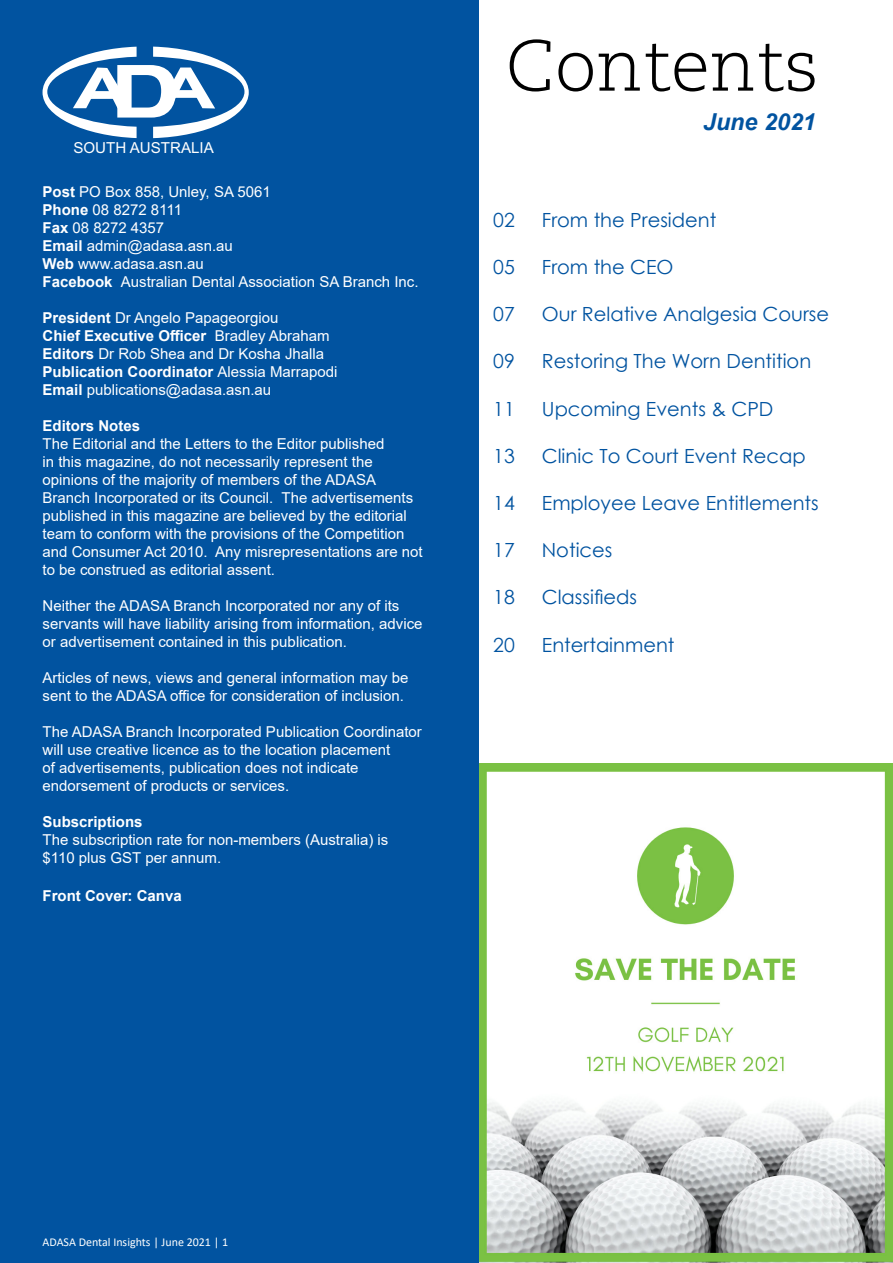
<style>
.page{position:relative;width:893px;height:1263px;background:#fff}
.page>*{position:absolute;margin:0;border:0;box-sizing:border-box;transform-origin:0 0}
.t1{font:300 72px "Caecilia LT Pro 45";color:#000}
.Body_Text_copy{font:italic 700 23.4px "Arial";color:#0153a0}
.Paragraph_Style_1{font:19.5px "Century Gothic";color:#0153a0}
.t2{font:15.15px "Arial";color:#fff}
.Body_Text_copy-2{font:15px/18px "Arial";color:#fff}
.Body_Text_copy-3{font:700 15px "Arial";color:#fff}
.Letter_Bullet{font:12px "Calibri";color:#fff}
.s1{font-weight:700}
.s2{font-weight:400}
</style>
<div class="page">
<img style="left:478px;top:764px;width:415px;height:499px">
<div style="left:0;top:0;width:478px;height:1263px;background:#0153a0"></div>
<svg style="left:43px;top:47px;width:206px;height:91px"></svg>
<p class="t2" style="left:73px;top:137px;width:142px">SOUTH AUSTRALIA</p>
<p class="Body_Text_copy-2" style="left:43px;top:183px;width:230px"><span class="s1">Post</span> PO Box 858, Unley, SA 5061</p>
<p class="Body_Text_copy-2" style="left:43px;top:201px;width:141px"><span class="s1">Phone</span> 08 8272 8111</p>
<p class="Body_Text_copy-2" style="left:43px;top:219px;width:123px"><span class="s1">Fax</span> 08 8272 4357</p>
<p class="Body_Text_copy-2" style="left:43px;top:237px;width:192px"><span class="s1">Email</span> admin@adasa.asn.au</p>
<p class="Body_Text_copy-2" style="left:43px;top:255px;width:163px"><span class="s1">Web</span> www.adasa.asn.au</p>
<p class="Body_Text_copy-2" style="left:43px;top:273px;width:378px"><span class="s1">Facebook</span> Australian Dental Association SA Branch Inc.</p>
<p class="Body_Text_copy-2" style="left:43px;top:309px;width:237px"><span class="s1">President</span> Dr Angelo Papageorgiou</p>
<p class="Body_Text_copy-3" style="left:43px;top:325px;width:289px">Chief Executive Officer <span class="s2">Bradley Abraham</span></p>
<p class="Body_Text_copy-2" style="left:43px;top:345px;width:283px"><span class="s1">Editors</span> Dr Rob Shea and Dr Kosha Jhalla</p>
<p class="Body_Text_copy-3" style="left:43px;top:361px;width:297px">Publication Coordinator <span class="s2">Alessia Marrapodi</span></p>
<p class="Body_Text_copy-2" style="left:43px;top:381px;width:230px"><span class="s1">Email</span> publications@adasa.asn.au</p>
<p class="Body_Text_copy-3" style="left:43px;top:415px;width:99px">Editors Notes</p>
<p class="Body_Text_copy-2" style="left:43px;top:435px;width:382px">The Editorial and the Letters to the Editor published<br>in this magazine, do not necessarily represent the opinions of the majority of members of the ADASA Branch Incorporated or its Council. The advertisements published in this magazine are believed by the editorial team to conform with the provisions of the Competition and Consumer Act 2010. Any misrepresentations are not to be construed as editorial assent.</p>
<p class="Body_Text_copy-2" style="left:43px;top:597px;width:382px">Neither the ADASA Branch Incorporated nor any of its servants will have liability arising from information, advice or advertisement contained in this publication.</p>
<p class="Body_Text_copy-2" style="left:43px;top:669px;width:367px">Articles of news, views and general information may be sent to the ADASA office for consideration of inclusion.</p>
<p class="Body_Text_copy-2" style="left:43px;top:723px;width:381px">The ADASA Branch Incorporated Publication Coordinator will use creative licence as to the location placement<br>of advertisements, publication does not indicate endorsement of products or services.</p>
<p class="Body_Text_copy-3" style="left:43px;top:811px;width:102px">Subscriptions</p>
<p class="Body_Text_copy-2" style="left:43px;top:831px;width:347px">The subscription rate for non-members (Australia) is $110 plus GST per annum.</p>
<p class="Body_Text_copy-3" style="left:43px;top:885px;width:141px">Front Cover: Canva</p>
<p class="t1" style="left:506px;top:19px;width:315px">Contents</p>
<p class="Body_Text_copy" style="left:703px;top:106px;width:114px">June 2021</p>
<p class="Paragraph_Style_1" style="left:493px;top:207px;width:23px">02</p>
<p class="Paragraph_Style_1" style="left:542px;top:207px;width:176px">From the President</p>
<p class="Paragraph_Style_1" style="left:493px;top:253px;width:23px">05</p>
<p class="Paragraph_Style_1" style="left:542px;top:253px;width:133px">From the CEO</p>
<p class="Paragraph_Style_1" style="left:493px;top:300px;width:23px">07</p>
<p class="Paragraph_Style_1" style="left:542px;top:300px;width:289px">Our Relative Analgesia Course</p>
<p class="Paragraph_Style_1" style="left:493px;top:347px;width:23px">09</p>
<p class="Paragraph_Style_1" style="left:542px;top:347px;width:271px">Restoring The Worn Dentition</p>
<p class="Paragraph_Style_1" style="left:493px;top:396px;width:23px">11</p>
<p class="Paragraph_Style_1" style="left:542px;top:396px;width:233px">Upcoming Events &amp; CPD</p>
<p class="Paragraph_Style_1" style="left:493px;top:442px;width:23px">13</p>
<p class="Paragraph_Style_1" style="left:542px;top:442px;width:265px">Clinic To Court Event Recap</p>
<p class="Paragraph_Style_1" style="left:493px;top:489px;width:23px">14</p>
<p class="Paragraph_Style_1" style="left:542px;top:489px;width:278px">Employee Leave Entitlements</p>
<p class="Paragraph_Style_1" style="left:493px;top:536px;width:23px">17</p>
<p class="Paragraph_Style_1" style="left:542px;top:536px;width:72px">Notices</p>
<p class="Paragraph_Style_1" style="left:493px;top:583px;width:23px">18</p>
<p class="Paragraph_Style_1" style="left:542px;top:583px;width:97px">Classifieds</p>
<p class="Paragraph_Style_1" style="left:493px;top:631px;width:23px">20</p>
<p class="Paragraph_Style_1" style="left:542px;top:631px;width:134px">Entertainment</p>
<p class="Letter_Bullet" style="left:43px;top:1234px;width:187px">ADASA Dental Insights | June 2021 | 1</p>
</div>
